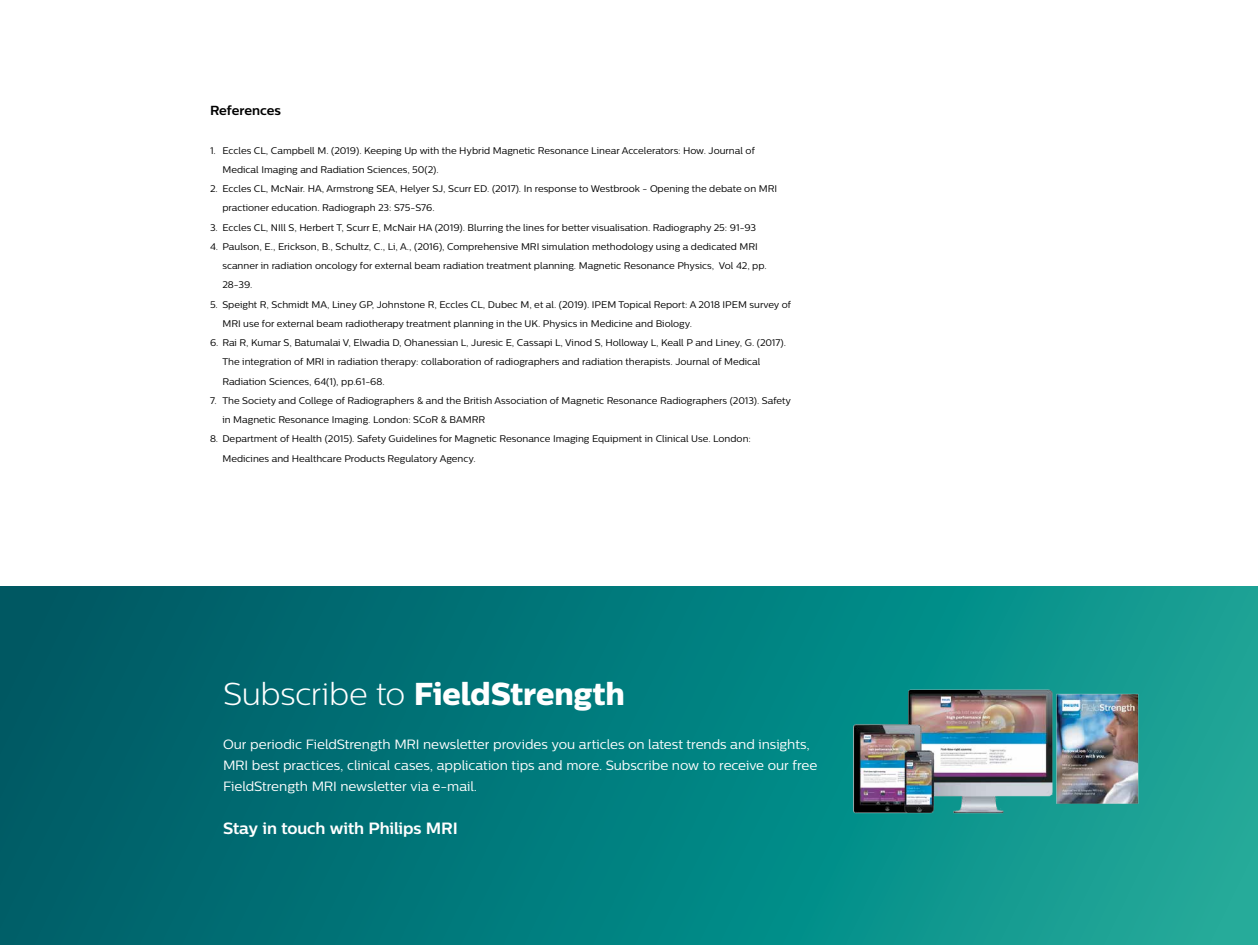
<style>
.page{position:relative;width:1258px;height:945px;background:#fff}
.page>*{position:absolute;margin:0;border:0;box-sizing:border-box;transform-origin:0 0}
.t1{font:31.59px "Centrale Sans X Bold";letter-spacing:-.01em;color:#fff}
.t2{font:700 16.28px "Centrale Sans";letter-spacing:-.01em;color:#fff}
.t3{font:13.39px/21.1px "Centrale Sans";letter-spacing:-.005em;color:#fff}
.t4{font:700 13.12px "Centrale Sans";letter-spacing:-.005em;color:#000}
.t5{font:9.62px/19.2px "Centrale Sans";color:#000}
.s1{font-family:"Centrale Sans";font-weight:300}
</style>
<div class="page">
<svg style="left:0;top:587px;width:1258px;height:358px;background:#057d7d"></svg>
<img style="left:850px;top:675px;width:294px;height:168px">
<h3 class="t4" style="left:210px;top:102px;width:72px">References</h3>
<p class="t5" style="left:222px;top:141px;width:534px;text-indent:-12px">1. Eccles CL, Campbell M. (2019). Keeping Up with the Hybrid Magnetic Resonance Linear Accelerators: How. Journal of<br>Medical Imaging and Radiation Sciences, 50(2).</p>
<p class="t5" style="left:222px;top:179px;width:556px;text-indent:-12px">2. Eccles CL, McNair. HA, Armstrong SEA, Helyer SJ, Scurr ED. (2017). In response to Westbrook - Opening the debate on MRI practioner education. Radiograph 23: S75-S76.</p>
<p class="t5" style="left:210px;top:218px;width:547px">3. Eccles CL, NIll S, Herbert T, Scurr E, McNair HA (2019). Blurring the lines for better visualisation. Radiography 25: 91-93</p>
<p class="t5" style="left:222px;top:237px;width:546px;text-indent:-12px">4. Paulson, E., Erickson, B., Schultz, C., Li, A., (2016), Comprehensive MRI simulation methodology using a dedicated MRI scanner in radiation oncology for external beam radiation treatment planning. Magnetic Resonance Physics, Vol 42, pp.<br>28-39.</p>
<p class="t5" style="left:222px;top:295px;width:570px;text-indent:-12px">5. Speight R, Schmidt MA, Liney GP, Johnstone R, Eccles CL, Dubec M, et al. (2019). IPEM Topical Report: A 2018 IPEM survey of<br>MRI use for external beam radiotherapy treatment planning in the UK. Physics in Medicine and Biology.</p>
<p class="t5" style="left:222px;top:333px;width:565px;text-indent:-12px">6. Rai R, Kumar S, Batumalai V, Elwadia D, Ohanessian L, Juresic E, Cassapi L, Vinod S, Holloway L, Keall P and Liney, G. (2017).<br>The integration of MRI in radiation therapy: collaboration of radiographers and radiation therapists. Journal of Medical<br>Radiation Sciences, 64(1), pp.61-68.</p>
<p class="t5" style="left:222px;top:391px;width:570px;text-indent:-12px">7. The Society and College of Radiographers &amp; and the British Association of Magnetic Resonance Radiographers (2013). Safety in Magnetic Resonance Imaging. London: SCoR &amp; BAMRR</p>
<p class="t5" style="left:222px;top:429px;width:530px;text-indent:-12px">8. Department of Health (2015). Safety Guidelines for Magnetic Resonance Imaging Equipment in Clinical Use. London:<br>Medicines and Healthcare Products Regulatory Agency.</p>
<h1 class="t1" style="left:223px;top:674px;width:403px"><span class="s1">Subscribe to</span> FieldStrength</h1>
<p class="t3" style="left:223px;top:734px;width:596px">Our periodic FieldStrength MRI newsletter provides you articles on latest trends and insights,<br>MRI best practices, clinical cases, application tips and more. Subscribe now to receive our free<br>FieldStrength MRI newsletter via e-mail.</p>
<h2 class="t2" style="left:223px;top:819px;width:236px">Stay in touch with Philips MRI</h2>
</div>
